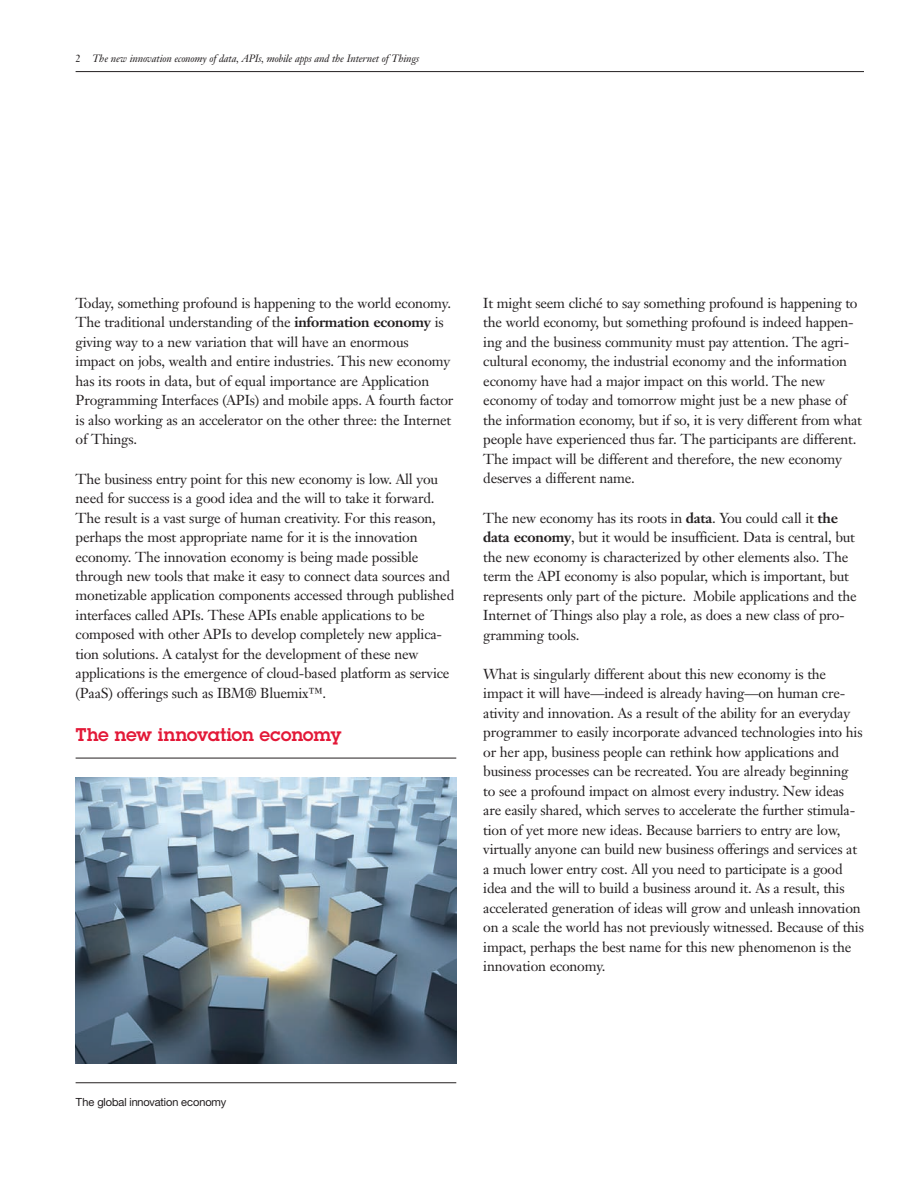
<style>
.page{position:relative;width:918px;height:1188px;background:#fff}
.page>*{position:absolute;margin:0;border:0;box-sizing:border-box;transform-origin:0 0}
.t1{font:600 18px "Lubalinfor IBM";color:#e31837}
.t2{font:14.25px/19.5px "Janson Text LT Pro";letter-spacing:-.015em;color:#231f20}
.t3{font:11.25px "Helv Neuefor IBM";letter-spacing:-.005em;color:#231f20}
.t4{font:italic 10.5px "Janson Text LT Pro";letter-spacing:-.015em;color:#231f20}
.s1{font-style:normal}
.s2{font-weight:700}
</style>
<div class="page">
<hr style="left:76px;top:71px;width:788px;height:1px;background:#231f20">
<hr style="left:76px;top:1082px;width:380px;height:1px;background:#231f20">
<hr style="left:76px;top:758px;width:380px;height:1px;background:#231f20">
<img style="left:76px;top:778px;width:380px;height:285px">
<p class="t4" style="left:76px;top:52px;width:345px"><span class="s1">2</span> The new innovation economy of data, APIs, mobile apps and the Internet of Things</p>
<p class="t2" style="left:76px;top:293px;width:379px">Today, something profound is happening to the world economy.<br>The traditional understanding of the <span class="s2">information economy</span> is giving way to a new variation that will have an enormous<br>impact on jobs, wealth and entire industries. This new economy has its roots in data, but of equal importance are Application Programming Interfaces (APIs) and mobile apps. A fourth factor is also working as an accelerator on the other three: the Internet of Things.</p>
<p class="t2" style="left:76px;top:469px;width:380px">The business entry point for this new economy is low. All you need for success is a good idea and the will to take it forward.<br>The result is a vast surge of human creativity. For this reason, perhaps the most appropriate name for it is the innovation economy. The innovation economy is being made possible through new tools that make it easy to connect data sources and monetizable application components accessed through published interfaces called APIs. These APIs enable applications to be composed with other APIs to develop completely new applica&shy;tion solutions. A catalyst for the development of these new applications is the emergence of cloud-based platform as service (PaaS) offerings such as IBM® Bluemix™.</p>
<h2 class="t1" style="left:76px;top:722px;width:267px">The new innovation economy</h2>
<p class="t2" style="left:483px;top:293px;width:380px">It might seem cliché to say something profound is happening to the world economy, but something profound is indeed happen&shy;ing and the business community must pay attention. The agri&shy;cultural economy, the industrial economy and the information economy have had a major impact on this world. The new economy of today and tomorrow might just be a new phase of the information economy, but if so, it is very different from what people have experienced thus far. The participants are different.<br>The impact will be different and therefore, the new economy deserves a different name.</p>
<p class="t2" style="left:483px;top:508px;width:375px">The new economy has its roots in <span class="s2">data</span>. You could call it <span class="s2">the data economy</span>, but it would be insufficient. Data is central, but the new economy is characterized by other elements also. The term the API economy is also popular, which is important, but represents only part of the picture. Mobile applications and the Internet of Things also play a role, as does a new class of pro&shy;gramming tools.</p>
<p class="t2" style="left:483px;top:664px;width:382px">What is singularly different about this new economy is the impact it will have—indeed is already having—on human cre&shy;ativity and innovation. As a result of the ability for an everyday programmer to easily incorporate advanced technologies into his or her app, business people can rethink how applications and business processes can be recreated. You are already beginning to see a profound impact on almost every industry. New ideas are easily shared, which serves to accelerate the further stimula&shy;tion of yet more new ideas. Because barriers to entry are low, virtually anyone can build new business offerings and services at a much lower entry cost. All you need to participate is a good idea and the will to build a business around it. As a result, this accelerated generation of ideas will grow and unleash innovation on a scale the world has not previously witnessed. Because of this impact, perhaps the best name for this new phenomenon is the innovation economy.</p>
<p class="t3" style="left:76px;top:1095px;width:152px">The global innovation economy</p>
</div>
